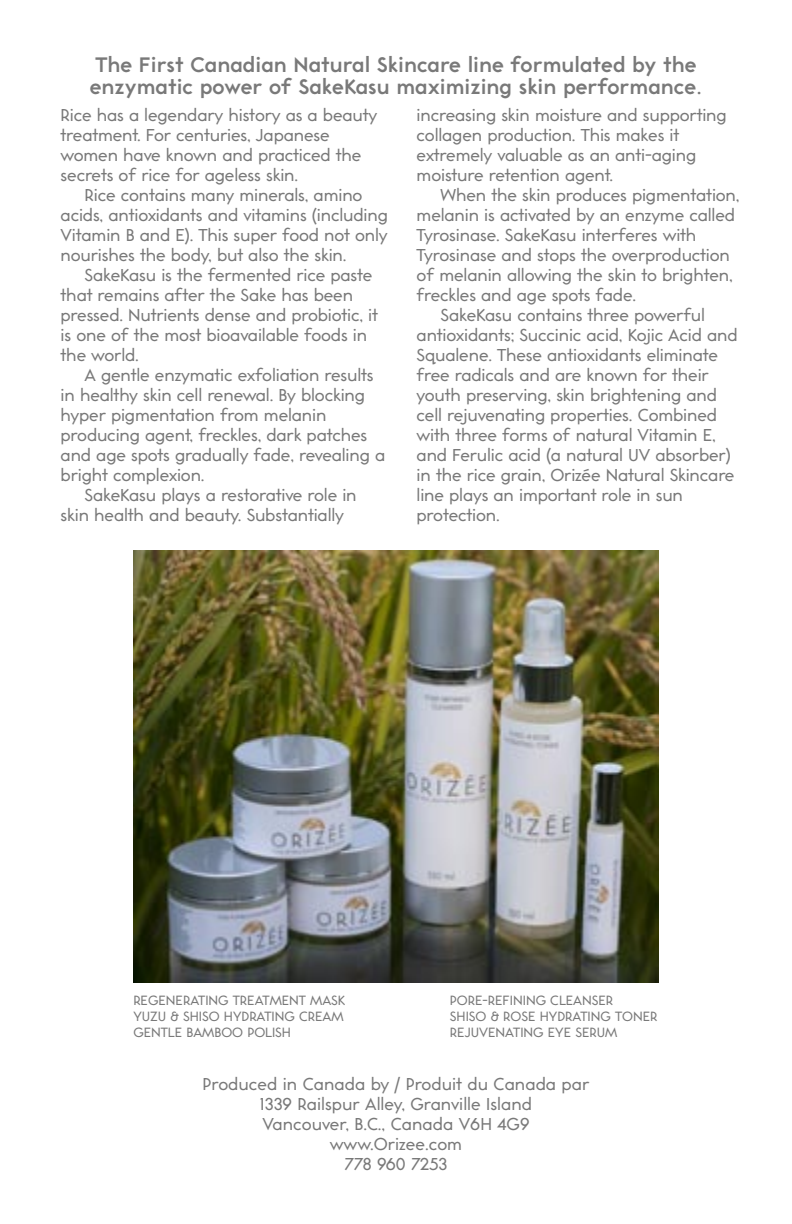
<style>
.page{position:relative;width:792px;height:1224px;background:#fff}
.page>*{position:absolute;margin:0;border:0;box-sizing:border-box;transform-origin:0 0}
.t1{font:700 22px/22px "Toronto Subway";color:#797979}
.t2{font:18px/20px "Toronto Subway";letter-spacing:-.01em;color:#797979}
.t3{font:14px "Toronto Subway";color:#797979}
</style>
<div class="page">
<img style="left:133px;top:551px;width:526px;height:432px">
<p class="t1" style="left:90px;top:52px;width:614px">The First Canadian Natural Skincare line formulated by the enzymatic power of SakeKasu maximizing skin performance.</p>
<p class="t2" style="left:417px;top:104px;width:312px">increasing skin moisture and supporting collagen production. This makes it extremely valuable as an anti-aging moisture retention agent.</p>
<p class="t2" style="left:417px;top:184px;width:324px;text-indent:24px">When the skin produces pigmentation, melanin is activated by an enzyme called Tyrosinase. SakeKasu interferes with Tyrosinase and stops the overproduction of melanin allowing the skin to brighten, freckles and age spots fade.</p>
<p class="t2" style="left:417px;top:304px;width:323px;text-indent:24px">SakeKasu contains three powerful antioxidants; Succinic acid, Kojic Acid and Squalene. These antioxidants eliminate free radicals and are known for their youth preserving, skin brightening and cell rejuvenating properties. Combined with three forms of natural Vitamin E, and Ferulic acid (a natural UV absorber) in the rice grain, Orizée Natural Skincare line plays an important role in sun protection.</p>
<p class="t2" style="left:61px;top:105px;width:318px">Rice has a legendary history as a beauty treatment. For centuries, Japanese women have known and practiced the secrets of rice for ageless skin.</p>
<p class="t2" style="left:61px;top:185px;width:329px;text-indent:24px">Rice contains many minerals, amino acids, antioxidants and vitamins (including Vitamin B and E). This super food not only nourishes the body, but also the skin.</p>
<p class="t2" style="left:61px;top:265px;width:319px;text-indent:24px">SakeKasu is the fermented rice paste that remains after the Sake has been pressed. Nutrients dense and probiotic, it is one of the most bioavailable foods in the world.</p>
<p class="t2" style="left:61px;top:365px;width:326px;text-indent:24px">A gentle enzymatic exfoliation results in healthy skin cell renewal. By blocking hyper pigmentation from melanin producing agent, freckles, dark patches and age spots gradually fade, revealing a bright complexion.</p>
<p class="t2" style="left:61px;top:485px;width:298px;text-indent:24px">SakeKasu plays a restorative role in skin health and beauty. Substantially</p>
<p class="t3" style="left:133px;top:992px;width:214px">REGENERATING TREATMENT MASK</p>
<p class="t3" style="left:133px;top:1008px;width:212px">YUZU &amp; SHISO HYDRATING CREAM</p>
<p class="t3" style="left:133px;top:1024px;width:159px">GENTLE BAMBOO POLISH</p>
<p class="t3" style="left:450px;top:992px;width:165px">PORE-REFINING CLEANSER</p>
<p class="t3" style="left:450px;top:1008px;width:209px">SHISO &amp; ROSE HYDRATING TONER</p>
<p class="t3" style="left:450px;top:1024px;width:169px">REJUVENATING EYE SERUM</p>
<p class="t2" style="left:203px;top:1073px;width:388px">Produced in Canada by / Produit du Canada par</p>
<p class="t2" style="left:260px;top:1093px;width:274px">1339 Railspur Alley, Granville Island</p>
<p class="t2" style="left:263px;top:1113px;width:268px">Vancouver, B.C., Canada V6H 4G9</p>
<p class="t2" style="left:330px;top:1133px;width:134px">www.Orizee.com</p>
<p class="t2" style="left:345px;top:1153px;width:104px">778 960 7253</p>
</div>
